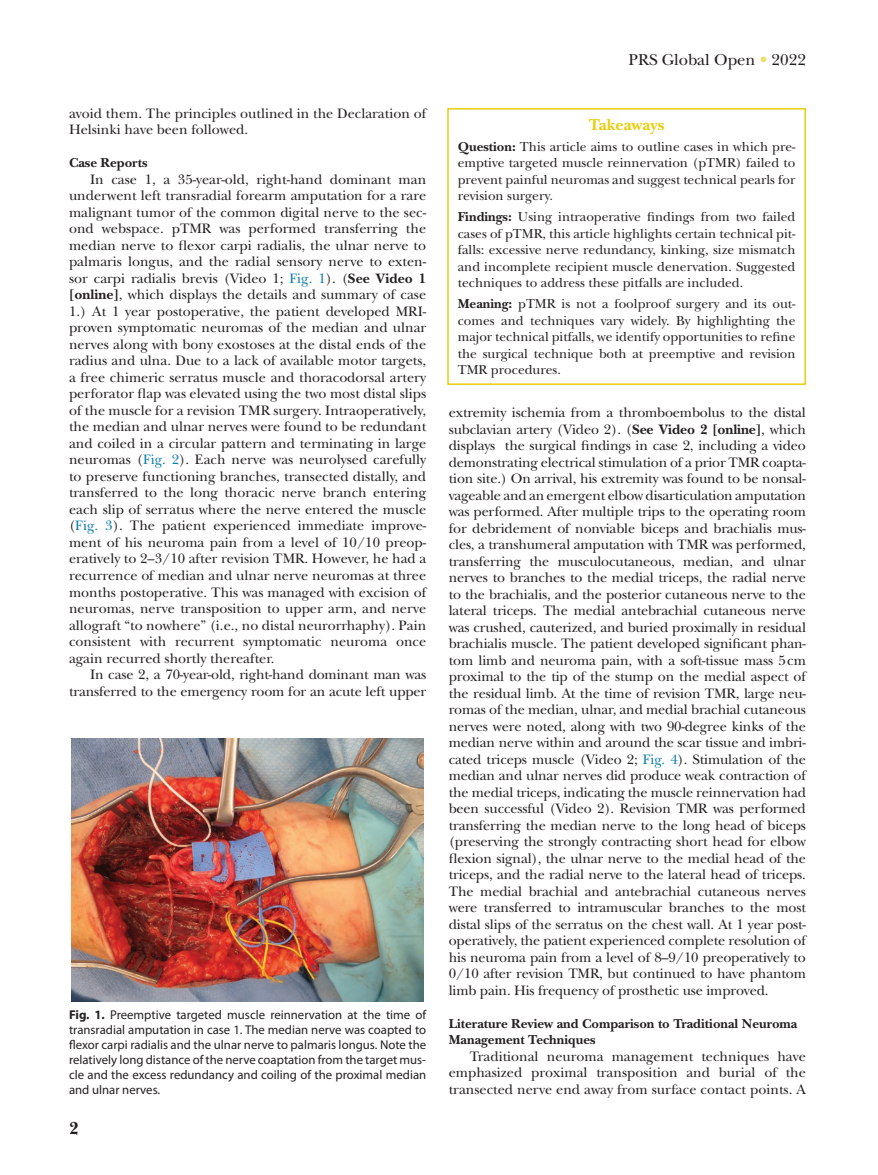
<style>
.page{position:relative;width:878px;height:1175px;background:#fff}
.page>*{position:absolute;margin:0;border:0;box-sizing:border-box;transform-origin:0 0}
.t1{font:700 18px "New Baskerville Std";color:#231f20}
.t2{font:16.5px "New Baskerville Std";color:#231f20}
.t3{font:700 16.5px "New Baskerville Std";color:#e9ce0e}
.t4{font:14.25px/16.5px "New Baskerville Std";color:#231f20;text-align:justify}
.t5{font:13.5px/16.5px "New Baskerville Std";color:#231f20;text-align:justify}
.t6{font:700 13.5px/16.5px "New Baskerville Std";color:#231f20}
.t7{font:12.75px/15px "Myriad Pro";color:#231f20;text-align:justify}
.s1{color:#0f7eac}
.s2{font-weight:700}
.s3{color:#efdc68}
</style>
<div class="page">
<div style="left:447px;top:108px;width:359px;height:277px;border:2px solid #e9ce0e"></div>
<img style="left:72px;top:738px;width:351px;height:263px">
<p class="t4" style="left:69px;top:105px;width:359px">avoid them. The principles outlined in the Declaration of<br>Helsinki have been followed.</p>
<p class="t6" style="left:69px;top:155px;width:80px">Case Reports</p>
<p class="t4" style="left:69px;top:171px;width:359px;text-indent:21px">In case 1, a 35-year-old, right-hand dominant man underwent left transradial forearm amputation for a rare malignant tumor of the common digital nerve to the sec&shy;ond webspace. pTMR was performed transferring the median nerve to flexor carpi radialis, the ulnar nerve to palmaris longus, and the radial sensory nerve to exten&shy;sor carpi radialis brevis (Video 1; <span class="s1">Fig. 1</span>). (<span class="s2">See Video 1 [online]</span>, which displays the details and summary of case 1.) At 1 year postoperative, the patient developed MRI&shy;proven symptomatic neuromas of the median and ulnar nerves along with bony exostoses at the distal ends of the radius and ulna. Due to a lack of available motor targets, a free chimeric serratus muscle and thoracodorsal artery perforator flap was elevated using the two most distal slips of the muscle for a revision TMR surgery. Intraoperatively, the median and ulnar nerves were found to be redundant and coiled in a circular pattern and terminating in large neuromas (<span class="s1">Fig. 2</span>). Each nerve was neurolysed carefully to preserve functioning branches, transected distally, and transferred to the long thoracic nerve branch entering each slip of serratus where the nerve entered the muscle (<span class="s1">Fig. 3</span>). The patient experienced immediate improve&shy;ment of his neuroma pain from a level of 10/10 preop&shy;eratively to 2–3/10 after revision TMR. However, he had a recurrence of median and ulnar nerve neuromas at three months postoperative. This was managed with excision of neuromas, nerve transposition to upper arm, and nerve allograft “to nowhere” (i.e., no distal neurorrhaphy). Pain consistent with recurrent symptomatic neuroma once again recurred shortly thereafter.</p>
<p class="t4" style="left:69px;top:666px;width:359px;text-align:right">In case 2, a 70-year-old, right-hand dominant man was transferred to the emergency room for an acute left upper</p>
<p class="t7" style="left:69px;top:1007px;width:359px"><span class="s2">Fig. 1.</span> Preemptive targeted muscle reinnervation at the time of transradial amputation in case 1. The median nerve was coapted to flexor carpi radialis and the ulnar nerve to palmaris longus. Note the relatively long distance of the nerve coaptation from the target mus&shy;cle and the excess redundancy and coiling of the proximal median and ulnar nerves.</p>
<p class="t1" style="left:69px;top:1118px;width:11px">2</p>
<p class="t2" style="left:628px;top:50px;width:179px">PRS Global Open <span class="s3">•</span> 2022</p>
<p class="t3" style="left:589px;top:115px;width:77px">Takeaways</p>
<p class="t5" style="left:458px;top:138px;width:339px"><span class="s2">Question:</span> This article aims to outline cases in which pre&shy;emptive targeted muscle reinnervation (pTMR) failed to prevent painful neuromas and suggest technical pearls for revision surgery.</p>
<p class="t5" style="left:458px;top:209px;width:339px"><span class="s2">Findings:</span> Using intraoperative findings from two failed cases of pTMR, this article highlights certain technical pit&shy;falls: excessive nerve redundancy, kinking, size mismatch and incomplete recipient muscle denervation. Suggested techniques to address these pitfalls are included.</p>
<p class="t5" style="left:458px;top:296px;width:339px"><span class="s2">Meaning:</span> pTMR is not a foolproof surgery and its out&shy;comes and techniques vary widely. By highlighting the major technical pitfalls, we identify opportunities to refine the surgical technique both at preemptive and revision TMR procedures.</p>
<p class="t4" style="left:449px;top:404px;width:359px">extremity ischemia from a thromboembolus to the distal subclavian artery (Video 2). (<span class="s2">See Video 2 [online]</span>, which displays the surgical findings in case 2, including a video demonstrating electrical stimulation of a prior TMR coapta&shy;tion site.) On arrival, his extremity was found to be nonsal&shy;vageable and an emergent elbow disarticulation amputation was performed. After multiple trips to the operating room for debridement of nonviable biceps and brachialis mus&shy;cles, a transhumeral amputation with TMR was performed, transferring the musculocutaneous, median, and ulnar nerves to branches to the medial triceps, the radial nerve to the brachialis, and the posterior cutaneous nerve to the lateral triceps. The medial antebrachial cutaneous nerve was crushed, cauterized, and buried proximally in residual brachialis muscle. The patient developed significant phan&shy;tom limb and neuroma pain, with a soft-tissue mass 5cm proximal to the tip of the stump on the medial aspect of the residual limb. At the time of revision TMR, large neu&shy;romas of the median, ulnar, and medial brachial cutaneous nerves were noted, along with two 90-degree kinks of the median nerve within and around the scar tissue and imbri&shy;cated triceps muscle (Video 2; <span class="s1">Fig. 4</span>). Stimulation of the median and ulnar nerves did produce weak contraction of the medial triceps, indicating the muscle reinnervation had been successful (Video 2). Revision TMR was performed transferring the median nerve to the long head of biceps (preserving the strongly contracting short head for elbow flexion signal), the ulnar nerve to the medial head of the triceps, and the radial nerve to the lateral head of triceps.<br>The medial brachial and antebrachial cutaneous nerves were transferred to intramuscular branches to the most distal slips of the serratus on the chest wall. At 1 year post&shy;operatively, the patient experienced complete resolution of his neuroma pain from a level of 8–9/10 preoperatively to 0/10 after revision TMR, but continued to have phantom limb pain. His frequency of prosthetic use improved.</p>
<p class="t6" style="left:448px;top:1015px;width:350px">Literature Review and Comparison to Traditional Neuroma<br>Management Techniques</p>
<p class="t4" style="left:448px;top:1048px;width:359px;text-indent:21px">Traditional neuroma management techniques have emphasized proximal transposition and burial of the transected nerve end away from surface contact points. A</p>
</div>
